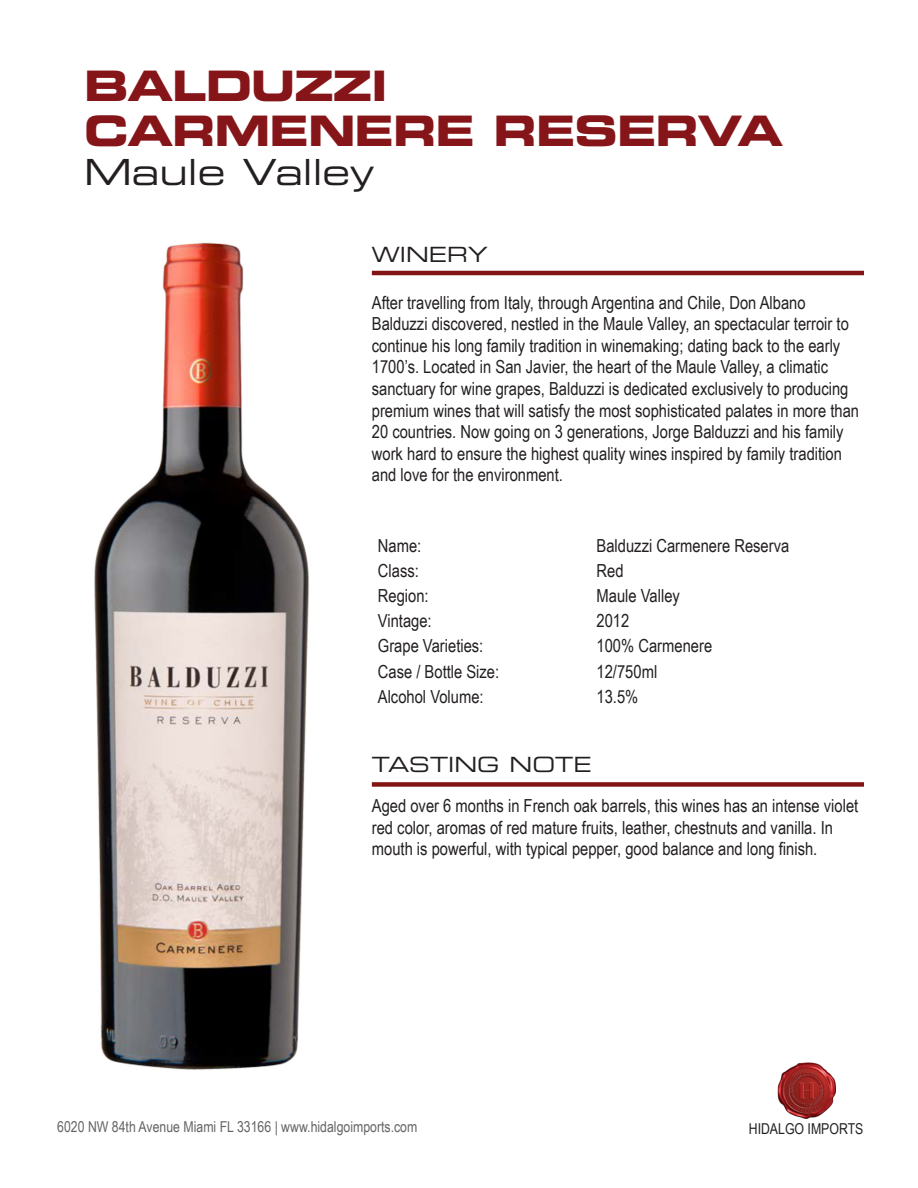
<style>
.page{position:relative;width:918px;height:1188px;background:#fff}
.page>*{position:absolute;margin:0;border:0;box-sizing:border-box;transform-origin:0 0}
.t1{font:42px/45px "Eurostile LT Std Bold Ex 2";letter-spacing:-.025em;color:#851518}
.t2{font:36px "Eurostile LT Std Ex 2";color:#231f20}
.t3{font:21px "Eurostile LT Std Ex 2";color:#231f20}
.t4{font:18px/21.6px "Arial Narrow";color:#231f20}
.t5{font:15px "Arial Narrow";color:#231f20}
</style>
<div class="page">
<div style="left:372px;top:782px;width:492px;height:5px;background:#821416"></div>
<hr style="left:372px;top:271px;width:492px;height:4px;background:#821416">
<img style="left:777px;top:1062px;width:59px;height:57px">
<img style="left:94px;top:242px;width:215px;height:828px">
<p class="t1" style="left:84px;top:62px;width:701px">BALDUZZI<br>CARMENERE RESERVA</p>
<p class="t2" style="left:84px;top:147px;width:292px">Maule Valley</p>
<p class="t3" style="left:372px;top:240px;width:118px">WINERY</p>
<p class="t4" style="left:372px;top:291px;width:489px">After travelling from Italy, through Argentina and Chile, Don Albano Balduzzi discovered, nestled in the Maule Valley, an spectacular terroir to continue his long family tradition in winemaking; dating back to the early 1700’s. Located in San Javier, the heart of the Maule Valley, a climatic sanctuary for wine grapes, Balduzzi is dedicated exclusively to producing premium wines that will satisfy the most sophisticated palates in more than 20 countries. Now going on 3 generations, Jorge Balduzzi and his family work hard to ensure the highest quality wines inspired by family tradition and love for the environment.</p>
<p class="t4" style="left:378px;top:534px;width:45px">Name:</p>
<p class="t4" style="left:597px;top:534px;width:194px">Balduzzi Carmenere Reserva</p>
<p class="t4" style="left:378px;top:559px;width:43px">Class:</p>
<p class="t4" style="left:597px;top:559px;width:29px">Red</p>
<p class="t4" style="left:378px;top:584px;width:52px">Region:</p>
<p class="t4" style="left:597px;top:584px;width:85px">Maule Valley</p>
<p class="t4" style="left:378px;top:610px;width:55px">Vintage:</p>
<p class="t4" style="left:597px;top:610px;width:34px">2012</p>
<p class="t4" style="left:378px;top:635px;width:107px">Grape Varieties:</p>
<p class="t4" style="left:597px;top:635px;width:117px">100% Carmenere</p>
<p class="t4" style="left:378px;top:660px;width:123px">Case / Bottle Size:</p>
<p class="t4" style="left:597px;top:660px;width:62px">12/750ml</p>
<p class="t4" style="left:378px;top:685px;width:107px">Alcohol Volume:</p>
<p class="t4" style="left:597px;top:685px;width:43px">13.5%</p>
<p class="t3" style="left:372px;top:750px;width:221px">TASTING NOTE</p>
<p class="t4" style="left:372px;top:794px;width:488px">Aged over 6 months in French oak barrels, this wines has an intense violet</p>
<p class="t4" style="left:372px;top:816px;width:463px">red color, aromas of red mature fruits, leather, chestnuts and vanilla. In</p>
<p class="t4" style="left:372px;top:838px;width:447px">mouth is powerful, with typical pepper, good balance and long finish.</p>
<p class="t5" style="left:57px;top:1116px;width:362px">6020 NW 84th Avenue Miami FL 33166 | www.hidalgoimports.com</p>
<p class="t5" style="left:749px;top:1118px;width:116px">HIDALGO IMPORTS</p>
</div>
